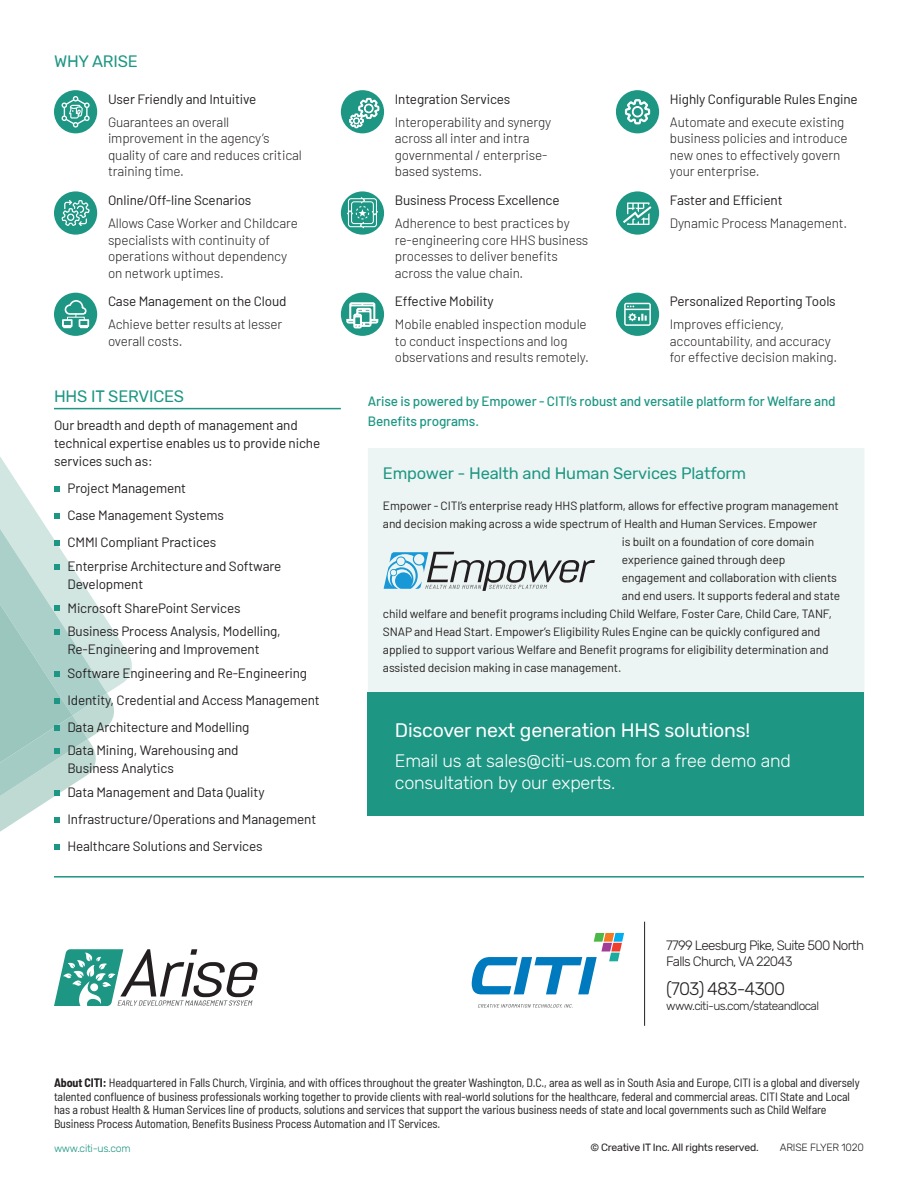
<style>
.page{position:relative;width:918px;height:1188px;background:#fff}
.page>*{position:absolute;margin:0;border:0;box-sizing:border-box;transform-origin:0 0}
.t1{font:19.5px "Rubik";letter-spacing:-.01em;color:#fff}
.t2{font:300 18px/22.5px "Rubik";letter-spacing:-.01em;color:#fff}
.t3{font:300 18px "Rubik";letter-spacing:-.05em;color:#231f20}
.t4{font:16.5px "Rubik";letter-spacing:-.01em;color:#1d9683}
.t5{font:13.5px/27px "Barlow";letter-spacing:-.01em;color:#231f20}
.t6{font:300 13.5px/16.5px "Barlow";letter-spacing:-.01em;color:#231f20}
.t7{font:500 13.5px/19.5px "Barlow";letter-spacing:-.01em;color:#1d9683}
.t8{font:300 13.5px/16.5px "Rubik";letter-spacing:-.05em;color:#231f20}
.t9{font:12px "Barlow";letter-spacing:-.01em;color:#231f20}
.t10{font:semi-condensed 12px/13.5px "Barlow";letter-spacing:-.01em;color:#231f20}
.t11{font:300 12px "Rubik";letter-spacing:-.05em;color:#231f20}
.t12{font:10.5px "Rubik";letter-spacing:-.02em;color:#231f20}
.t13{font:300 10.5px "Rubik";letter-spacing:-.025em;color:#1d9683}
.t14{font:300 10.5px "Rubik";letter-spacing:-.02em;color:#231f20}
.s1{font-weight:700}
</style>
<div class="page">
<hr style="left:54px;top:876px;width:810px;height:2px;background:#1d9683">
<hr style="left:644px;top:922px;width:1px;height:104px;background:#231f20">
<svg style="left:472px;top:933px;width:152px;height:61px"></svg>
<svg style="left:478px;top:1004px;width:95px;height:4px"></svg>
<svg style="left:54px;top:949px;width:204px;height:57px"></svg>
<div style="left:368px;top:692px;width:496px;height:124px;background:#1d9683"></div>
<div style="left:368px;top:448px;width:496px;height:244px;background:#ecf5f3"></div>
<svg style="left:384px;top:552px;width:211px;height:39px;background:#b7c8cc"></svg>
<hr style="left:54px;top:408px;width:287px;height:1px;background:#1d9683">
<svg style="left:0;top:457px;width:132px;height:375px"></svg>
<svg style="left:54px;top:844px;width:5px;height:6px"></svg>
<div style="left:54px;top:90px;width:43px;height:43px;background:#1d9683;border-radius:50%"></div>
<svg style="left:61px;top:96px;width:29px;height:32px"></svg>
<div style="left:54px;top:293px;width:43px;height:43px;background:#1d9683;border-radius:50%"></div>
<svg style="left:62px;top:300px;width:27px;height:28px"></svg>
<div style="left:616px;top:191px;width:43px;height:44px;background:#1d9683;border-radius:50%"></div>
<svg style="left:623px;top:202px;width:29px;height:23px"></svg>
<div style="left:341px;top:90px;width:43px;height:43px;background:#1d9683;border-radius:50%"></div>
<svg style="left:349px;top:98px;width:30px;height:33px"></svg>
<div style="left:341px;top:191px;width:43px;height:44px;background:#1d9683;border-radius:50%"></div>
<svg style="left:347px;top:197px;width:31px;height:31px"></svg>
<div style="left:341px;top:293px;width:43px;height:43px;background:#1d9683;border-radius:50%"></div>
<svg style="left:347px;top:303px;width:31px;height:25px"></svg>
<div style="left:616px;top:90px;width:43px;height:43px;background:#1d9683;border-radius:50%"></div>
<svg style="left:625px;top:99px;width:25px;height:26px"></svg>
<div style="left:616px;top:293px;width:43px;height:43px;background:#1d9683;border-radius:50%"></div>
<svg style="left:624px;top:303px;width:27px;height:23px"></svg>
<div style="left:54px;top:191px;width:43px;height:44px;background:#1d9683;border-radius:50%"></div>
<svg style="left:61px;top:200px;width:29px;height:26px"></svg>
<p class="t4" style="left:54px;top:52px;width:85px">WHY ARISE</p>
<p class="t5" style="left:108px;top:84px;width:150px">User Friendly and Intuitive</p>
<p class="t6" style="left:108px;top:113px;width:195px">Guarantees an overall improvement in the agency’s quality of care and reduces critical training time.</p>
<p class="t5" style="left:108px;top:186px;width:145px">Online/Off-line Scenarios</p>
<p class="t6" style="left:108px;top:214px;width:191px">Allows Case Worker and Childcare specialists with continuity of operations without dependency on network uptimes.</p>
<p class="t5" style="left:108px;top:287px;width:180px">Case Management on the Cloud</p>
<p class="t6" style="left:108px;top:315px;width:176px">Achieve better results at lesser overall costs.</p>
<p class="t4" style="left:54px;top:387px;width:132px">HHS IT SERVICES</p>
<p class="t5" style="left:54px;top:415px;width:268px;line-height:18px">Our breadth and depth of management and technical expertise enables us to provide niche services such as:</p>
<p class="t5" style="left:68px;top:474px;width:158px">Project Management<br>Case Management Systems<br>CMMI Compliant Practices</p>
<p class="t5" style="left:68px;top:556px;width:215px;line-height:18px">Enterprise Architecture and Software<br>Development</p>
<p class="t5" style="left:68px;top:595px;width:215px;line-height:23.7px">Microsoft SharePoint Services<br>Business Process Analysis, Modelling,</p>
<p class="t5" style="left:68px;top:636px;width:241px;line-height:23.7px">Re-Engineering and Improvement<br>Software Engineering and Re-Engineering</p>
<p class="t5" style="left:68px;top:685px;width:254px">Identity, Credential and Access Management<br>Data Architecture and Modelling</p>
<p class="t5" style="left:68px;top:741px;width:173px;line-height:18px">Data Mining, Warehousing and<br>Business Analytics</p>
<p class="t5" style="left:68px;top:778px;width:250px">Data Management and Data Quality<br>Infrastructure/Operations and Management<br>Healthcare Solutions and Services</p>
<p class="t5" style="left:395px;top:84px;width:117px">Integration Services</p>
<p class="t6" style="left:395px;top:113px;width:158px">Interoperability and synergy across all inter and intra governmental / enterprise&shy;based systems.</p>
<p class="t5" style="left:395px;top:185px;width:166px">Business Process Excellence</p>
<p class="t6" style="left:395px;top:214px;width:195px">Adherence to best practices by re-engineering core HHS business processes to deliver benefits across the value chain.</p>
<p class="t5" style="left:395px;top:287px;width:101px">Effective Mobility</p>
<p class="t6" style="left:395px;top:315px;width:196px">Mobile enabled inspection module to conduct inspections and log observations and results remotely.</p>
<p class="t5" style="left:670px;top:84px;width:189px">Highly Configurable Rules Engine</p>
<p class="t6" style="left:670px;top:113px;width:179px">Automate and execute existing business policies and introduce new ones to effectively govern your enterprise.</p>
<p class="t5" style="left:670px;top:186px;width:114px">Faster and Efficient</p>
<p class="t6" style="left:670px;top:214px;width:179px">Dynamic Process Management.</p>
<p class="t5" style="left:670px;top:287px;width:167px">Personalized Reporting Tools</p>
<p class="t6" style="left:670px;top:315px;width:169px">Improves efficiency, accountability, and accuracy for effective decision making.</p>
<p class="t7" style="left:368px;top:390px;width:469px">Arise is powered by Empower - CITI’s robust and versatile platform for Welfare and<br>Benefits programs.</p>
<p class="t4" style="left:383px;top:464px;width:365px">Empower - Health and Human Services Platform</p>
<p class="t9" style="left:383px;top:497px;width:457px">Empower - CITI’s enterprise ready HHS platform, allows for effective program management</p>
<p class="t9" style="left:383px;top:515px;width:436px">and decision making across a wide spectrum of Health and Human Services. Empower</p>
<p class="t9" style="left:622px;top:533px;width:194px">is built on a foundation of core domain</p>
<p class="t9" style="left:622px;top:551px;width:165px">experience gained through deep</p>
<p class="t9" style="left:622px;top:569px;width:217px">engagement and collaboration with clients</p>
<p class="t9" style="left:622px;top:587px;width:220px">and end users. It supports federal and state</p>
<p class="t9" style="left:383px;top:605px;width:450px">child welfare and benefit programs including Child Welfare, Foster Care, Child Care, TANF,</p>
<p class="t9" style="left:383px;top:623px;width:439px">SNAP and Head Start. Empower’s Eligibility Rules Engine can be quickly configured and</p>
<p class="t9" style="left:383px;top:641px;width:447px">applied to support various Welfare and Benefit programs for eligibility determination and</p>
<p class="t9" style="left:383px;top:659px;width:240px">assisted decision making in case management.</p>
<h1 class="t1" style="left:395px;top:720px;width:357px">Discover next generation HHS solutions!</h1>
<h2 class="t2" style="left:395px;top:750px;width:398px">Email us at sales@citi-us.com for a free demo and consultation by our experts.</h2>
<p class="t8" style="left:666px;top:937px;width:199px">7799 Leesburg Pike, Suite 500 North<br>Falls Church, VA 22043</p>
<h2 class="t3" style="left:666px;top:978px;width:120px">(703) 483-4300</h2>
<p class="t11" style="left:666px;top:999px;width:154px">www.citi-us.com/stateandlocal</p>
<p class="t10" style="left:54px;top:1075px;width:807px"><span class="s1">About CITI:</span> Headquartered in Falls Church, Virginia, and with offices throughout the greater Washington, D.C., area as well as in South Asia and Europe, CITI is a global and diversely talented confluence of business professionals working together to provide clients with real-world solutions for the healthcare, federal and commercial areas. CITI State and Local has a robust Health &amp; Human Services line of products, solutions and services that support the various business needs of state and local governments such as Child Welfare Business Process Automation, Benefits Business Process Automation and IT Services.</p>
<p class="t13" style="left:54px;top:1142px;width:78px">www.citi-us.com</p>
<p class="t12" style="left:590px;top:1142px;width:170px">© Creative IT Inc. All rights reserved.</p>
<p class="t14" style="left:780px;top:1142px;width:86px">ARISE FLYER 1020</p>
</div>
